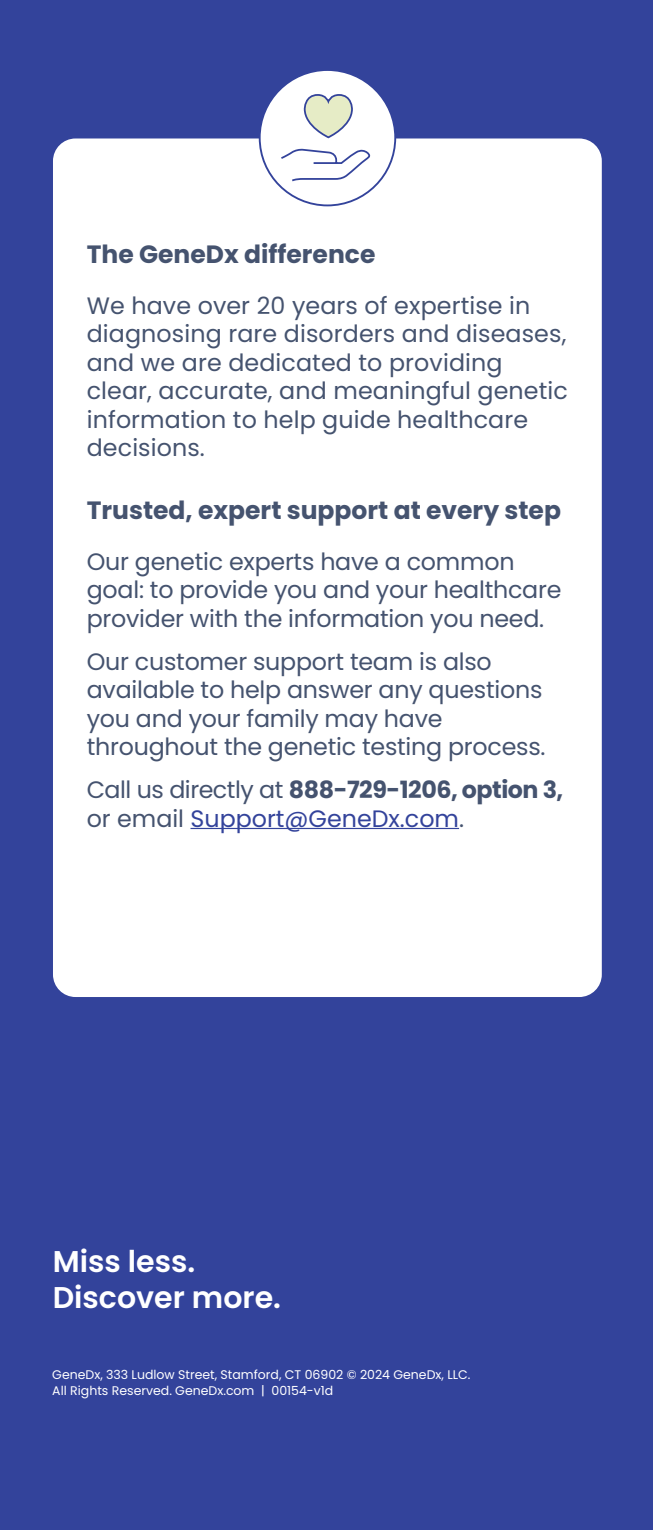
<style>
.page{position:relative;width:653px;height:1530px;background:#fff}
.page>*{position:absolute;margin:0;border:0;box-sizing:border-box;transform-origin:0 0}
.t1{font:600 30px/36px "Poppins";color:#fff}
.t2{font:700 25px "Poppins";color:#45536f}
.t3{font:23.75px/28.5px "Poppins";letter-spacing:-.01em;color:#45536f}
.t4{font:12.5px/16px "Poppins";color:#fff}
.s1{font-weight:700}
.s2{color:#33439b}
</style>
<div class="page">
<div style="left:0;top:0;width:652px;height:1530px;background:#33439b"></div>
<div style="left:53px;top:139px;width:548px;height:858px;background:#fff;border-radius:22px"></div>
<hr style="left:190px;top:828px;width:269px;height:1px;background:#33439b">
<div style="left:259px;top:70px;width:136px;height:135px;background:#fff;border-radius:50%"></div>
<svg style="left:303px;top:94px;width:50px;height:45px"></svg>
<svg style="left:281px;top:148px;width:90px;height:34px"></svg>
<p class="t2" style="left:87px;top:240px;width:290px">The GeneDx difference</p>
<p class="t3" style="left:87px;top:292px;width:482px">We have over 20 years of expertise in diagnosing rare disorders and diseases, and we are dedicated to providing clear, accurate, and meaningful genetic information to help guide healthcare decisions.</p>
<p class="t2" style="left:87px;top:496px;width:475px">Trusted, expert support at every step</p>
<p class="t3" style="left:87px;top:547px;width:476px">Our genetic experts have a common goal: to provide you and your healthcare provider with the information you need.</p>
<p class="t3" style="left:87px;top:647px;width:460px">Our customer support team is also available to help answer any questions you and your family may have throughout the genetic testing process.</p>
<p class="t3" style="left:87px;top:776px;width:478px">Call us directly at <span class="s1">888-729-1206, option 3, </span>or email <span class="s2">Support@GeneDx.com</span>.</p>
<p class="t1" style="left:53px;top:1244px;width:230px">Miss less.<br>Discover more.</p>
<p class="t4" style="left:52px;top:1367px;width:419px">GeneDx, 333 Ludlow Street, Stamford, CT 06902 © 2024 GeneDx, LLC.<br>All Rights Reserved. GeneDx.com | 00154-v1d</p>
</div>
